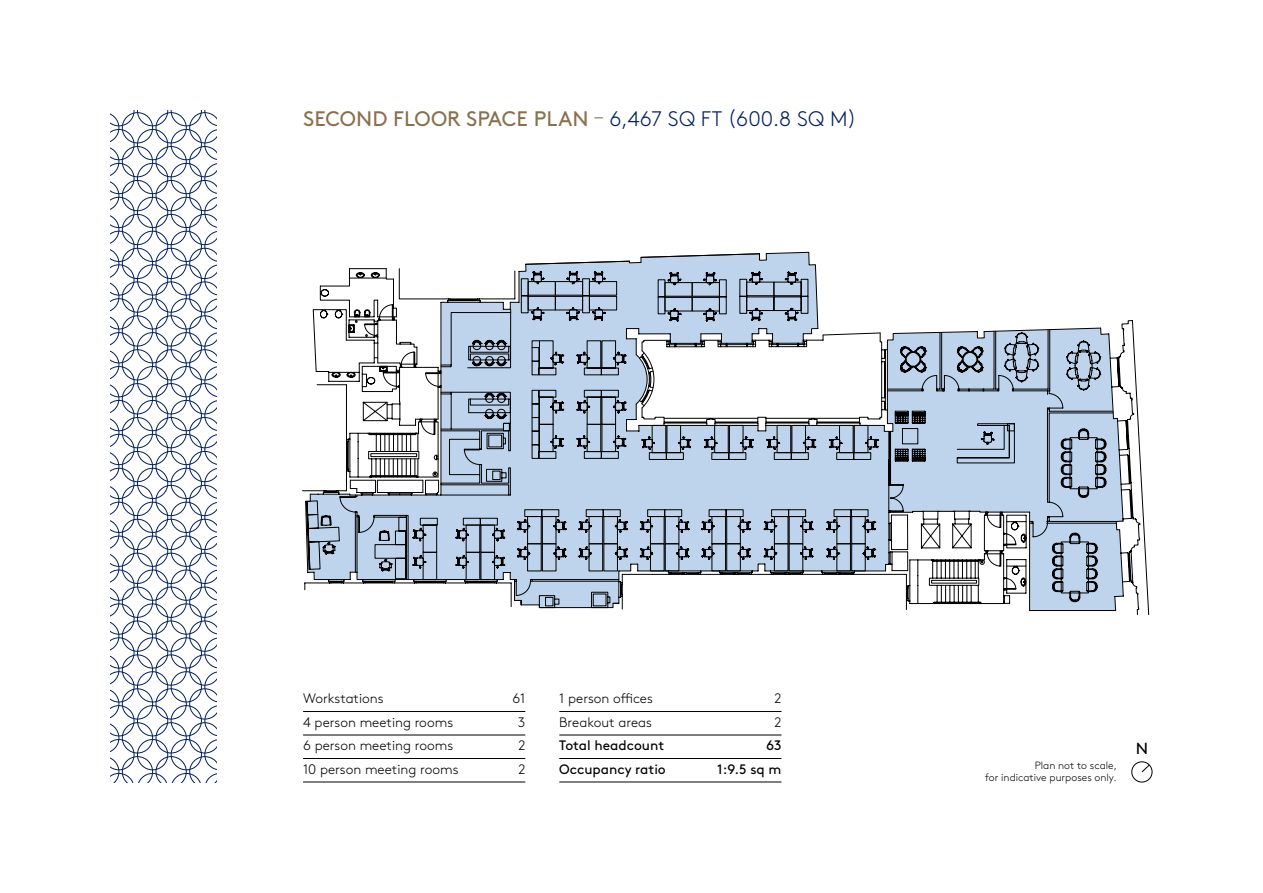
<style>
.page{position:relative;width:1263px;height:893px;background:#fff}
.page>*{position:absolute;margin:0;border:0;box-sizing:border-box;transform-origin:0 0}
.t1{font:21px "Brown";letter-spacing:.005em;color:#89704d}
.t2{font:16.05px "Brown";color:#000}
.t3{font:300 13.65px "Brown";color:#000}
.t4{font:13.65px "Brown";color:#000}
.t5{font:300 10.5px/12px "Brown";color:#000;text-align:right}
.s1{font-weight:300}
.s2{font-weight:300;color:#001f61}
</style>
<div class="page">
<hr style="left:303px;top:711px;width:222px;height:1px;background:#000">
<hr style="left:303px;top:735px;width:222px;height:1px;background:#000">
<hr style="left:303px;top:758px;width:222px;height:1px;background:#000">
<hr style="left:303px;top:782px;width:222px;height:1px;background:#000">
<hr style="left:559px;top:711px;width:222px;height:1px;background:#000">
<hr style="left:559px;top:735px;width:222px;height:1px;background:#000">
<hr style="left:559px;top:758px;width:222px;height:1px;background:#000">
<hr style="left:559px;top:782px;width:222px;height:1px;background:#000">
<svg style="left:305px;top:252px;width:844px;height:363px"></svg>
<svg style="left:364px;top:304px;width:752px;height:307px"></svg>
<svg style="left:879px;top:329px;width:238px;height:273px"></svg>
<svg style="left:889px;top:332px;width:218px;height:271px;background:#a7b9cd"></svg>
<svg style="left:879px;top:428px;width:47px;height:64px;background:#98aabd"></svg>
<svg style="left:305px;top:266px;width:574px;height:314px"></svg>
<svg style="left:399px;top:492px;width:606px;height:116px"></svg>
<svg style="left:111px;top:111px;width:105px;height:153px"></svg>
<svg style="left:111px;top:264px;width:105px;height:518px"></svg>
<div style="left:1131px;top:761px;width:21px;height:21px;border:1px solid #000;border-radius:50%"></div>
<svg style="left:1141px;top:764px;width:9px;height:9px"></svg>
<h1 class="t1" style="left:303px;top:103px;width:555px">SECOND FLOOR SPACE PLAN <span class="s1">–</span> <span class="s2">6,467 SQ FT (600.8 SQ M)</span></h1>
<p class="t3" style="left:303px;top:689px;width:82px">Workstations</p>
<p class="t3" style="left:512px;top:689px;width:14px">61</p>
<p class="t3" style="left:303px;top:712px;width:152px">4 person meeting rooms</p>
<p class="t3" style="left:518px;top:712px;width:9px">3</p>
<p class="t3" style="left:303px;top:736px;width:152px">6 person meeting rooms</p>
<p class="t3" style="left:518px;top:736px;width:9px">2</p>
<p class="t3" style="left:303px;top:759px;width:157px">10 person meeting rooms</p>
<p class="t3" style="left:518px;top:759px;width:9px">2</p>
<p class="t3" style="left:559px;top:689px;width:95px">1 person offices</p>
<p class="t3" style="left:775px;top:689px;width:9px">2</p>
<p class="t3" style="left:559px;top:712px;width:94px">Breakout areas</p>
<p class="t3" style="left:775px;top:712px;width:9px">2</p>
<p class="t4" style="left:559px;top:735px;width:106px">Total headcount</p>
<p class="t4" style="left:766px;top:735px;width:17px">63</p>
<p class="t4" style="left:559px;top:759px;width:108px">Occupancy ratio</p>
<p class="t4" style="left:717px;top:759px;width:66px">1:9.5 sq m</p>
<p class="t5" style="left:985px;top:758px;width:133px">Plan not to scale,<br>for indicative purposes only.</p>
<p class="t2" style="left:1136px;top:736px;width:14px">N</p>
</div>
